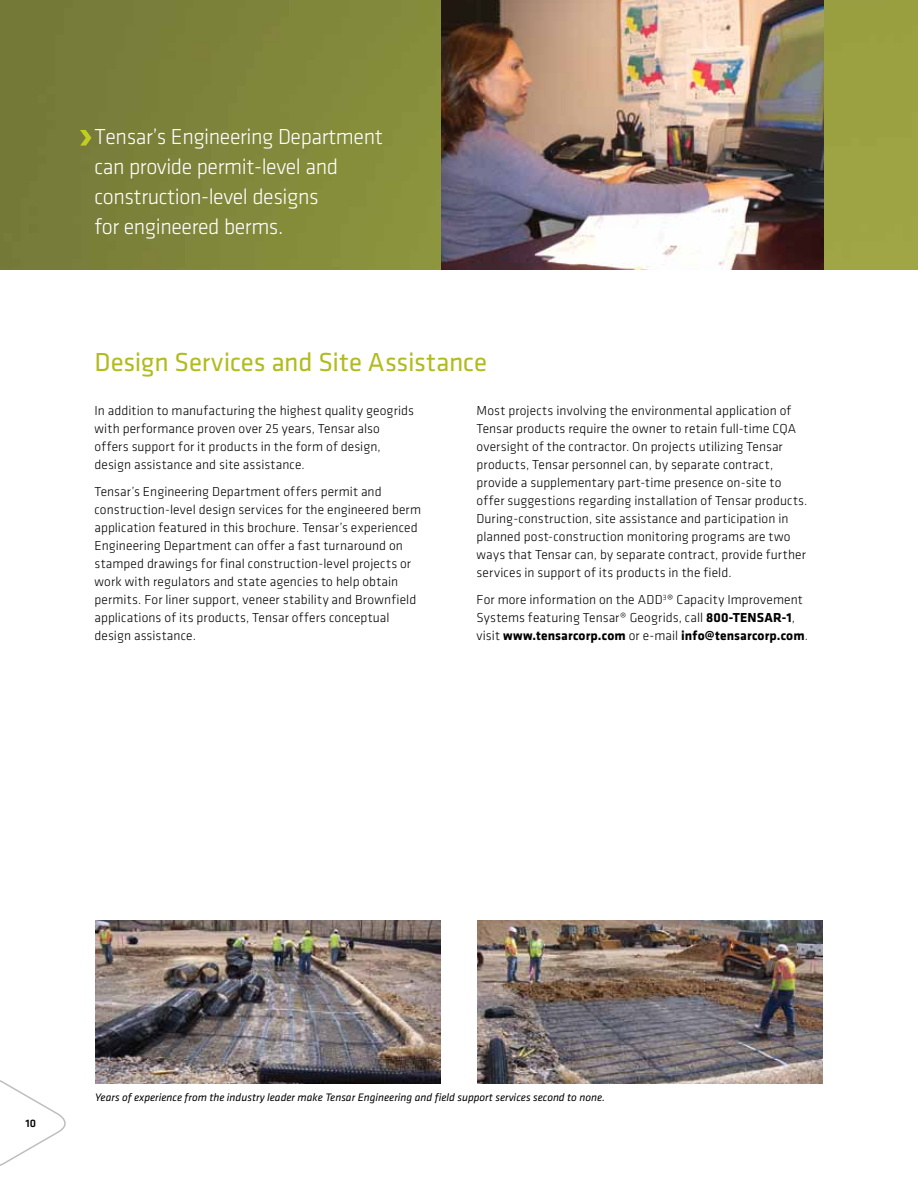
<style>
.page{position:relative;width:918px;height:1188px;background:#fff}
.page>*{position:absolute;margin:0;border:0;box-sizing:border-box;transform-origin:0 0}
.t1{font:27px "Klavika";letter-spacing:-.01em;color:#b2bb1e}
.t2{font:300 22.5px/30px "Klavika";letter-spacing:-.02em;color:#fff}
.t3{font:300 13.5px/18px "Klavika";letter-spacing:.01em;color:#000}
.t4{font:italic 11.25px "Klavika";color:#000}
.t5{font:500 11.25px "Klavika";color:#000}
.s1{font-weight:700}
</style>
<div class="page">
<img style="left:0;top:0;width:918px;height:270px">
<svg style="left:0;top:1080px;width:66px;height:86px"></svg>
<img style="left:95px;top:920px;width:346px;height:163px">
<img style="left:441px;top:0;width:383px;height:270px">
<img style="left:477px;top:920px;width:346px;height:163px">
<svg style="left:80px;top:130px;width:11px;height:16px"></svg>
<h2 class="t2" style="left:94px;top:121px;width:290px">Tensar’s Engineering Department can provide permit-level and construction-level designs<br>for engineered berms.</h2>
<h1 class="t1" style="left:94px;top:345px;width:394px">Design Services and Site Assistance</h1>
<p class="t3" style="left:94px;top:402px;width:321px">In addition to manufacturing the highest quality geogrids with performance proven over 25 years, Tensar also offers support for it products in the form of design, design assistance and site assistance.</p>
<p class="t3" style="left:94px;top:483px;width:328px">Tensar’s Engineering Department offers permit and construction-level design services for the engineered berm application featured in this brochure. Tensar’s experienced Engineering Department can offer a fast turnaround on stamped drawings for final construction-level projects or work with regulators and state agencies to help obtain permits. For liner support, veneer stability and Brownfield applications of its products, Tensar offers conceptual design assistance.</p>
<p class="t3" style="left:477px;top:401px;width:333px">Most projects involving the environmental application of Tensar products require the owner to retain full-time CQA oversight of the contractor. On projects utilizing Tensar products, Tensar personnel can, by separate contract, provide a supplementary part-time presence on-site to offer suggestions regarding installation of Tensar products.<br>During-construction, site assistance and participation in planned post-construction monitoring programs are two ways that Tensar can, by separate contract, provide further services in support of its products in the field.</p>
<p class="t3" style="left:477px;top:590px;width:333px">For more information on the ADD<sup>3</sup>® Capacity Improvement<br>Systems featuring Tensar® Geogrids, call <span class="s1">800-TENSAR-1</span>, visit <span class="s1">www.tensarcorp.com</span> or e-mail <span class="s1">info@tensarcorp.com</span>.</p>
<p class="t5" style="left:25px;top:1116px;width:12px">10</p>
<p class="t4" style="left:95px;top:1090px;width:511px">Years of experience from the industry leader make Tensar Engineering and field support services second to none.</p>
</div>
